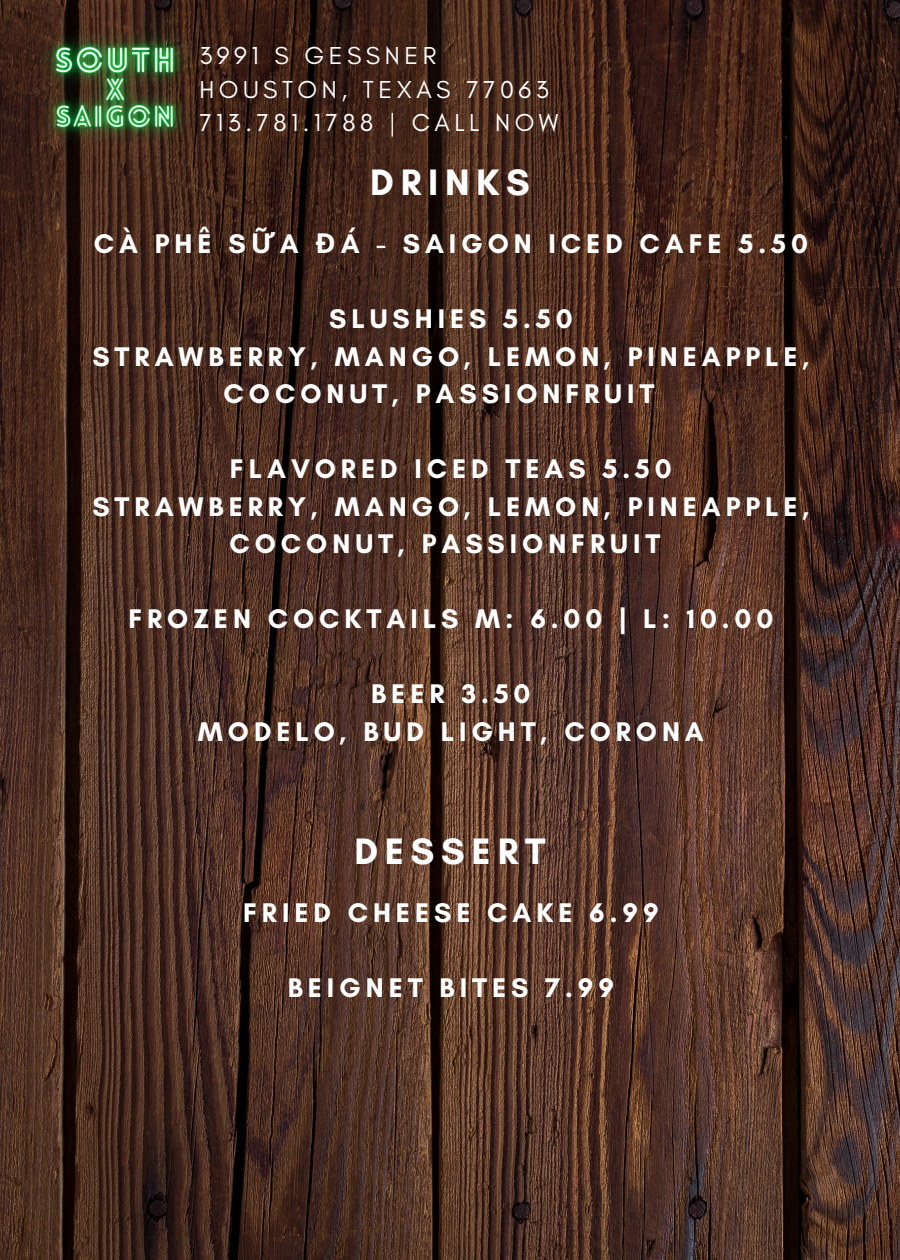
<style>
.page{position:relative;width:900px;height:1260px;background:#fff}
.page>*{position:absolute;margin:0;border:0;box-sizing:border-box;transform-origin:0 0}
.t1{font:700 37.5px "Glacial Indifference";letter-spacing:.18em;color:#fff}
.t2{font:700 27.5px/37.5px "Glacial Indifference";letter-spacing:.18em;color:#fff}
.t3{font:25px "Glacial Indifference";letter-spacing:.18em;color:#fff}
.s1{font-family:"Noto Sans"}
</style>
<div class="page">
<img style="left:0;top:0;width:900px;height:1260px">
<img style="left:32px;top:20px;width:167px;height:140px">
<p class="t3" style="left:199px;top:40px;width:238px">3991 S GESSNER</p>
<p class="t3" style="left:199px;top:74px;width:351px">HOUSTON, TEXAS 77063</p>
<p class="t3" style="left:199px;top:108px;width:361px">713.781.1788 | CALL NOW</p>
<p class="t1" style="left:370px;top:159px;width:161px">DRINKS</p>
<p class="t2" style="left:94px;top:225px;width:716px">CÀ PHÊ S<span class="s1">Ữ</span>A <span class="s1">Đ</span>Á - SAIGON ICED CAFE 5.50</p>
<p class="t2" style="left:329px;top:300px;width:245px">SLUSHIES 5.50</p>
<p class="t2" style="left:224px;top:337px;width:587px;text-indent:-131px">STRAWBERRY, MANGO, LEMON, PINEAPPLE,<br>COCONUT, PASSIONFRUIT</p>
<p class="t2" style="left:230px;top:450px;width:443px">FLAVORED ICED TEAS 5.50</p>
<p class="t2" style="left:92px;top:487px;width:719px;text-align:center">STRAWBERRY, MANGO, LEMON, PINEAPPLE,<br>COCONUT, PASSIONFRUIT</p>
<p class="t2" style="left:128px;top:600px;width:646px">FROZEN COCKTAILS M: 6.00 | L: 10.00</p>
<p class="t2" style="left:371px;top:675px;width:161px">BEER 3.50</p>
<p class="t2" style="left:198px;top:712px;width:508px">MODELO, BUD LIGHT, CORONA</p>
<p class="t1" style="left:354px;top:828px;width:193px">DESSERT</p>
<p class="t2" style="left:243px;top:894px;width:417px">FRIED CHEESE CAKE 6.99</p>
<p class="t2" style="left:288px;top:969px;width:328px">BEIGNET BITES 7.99</p>
</div>
